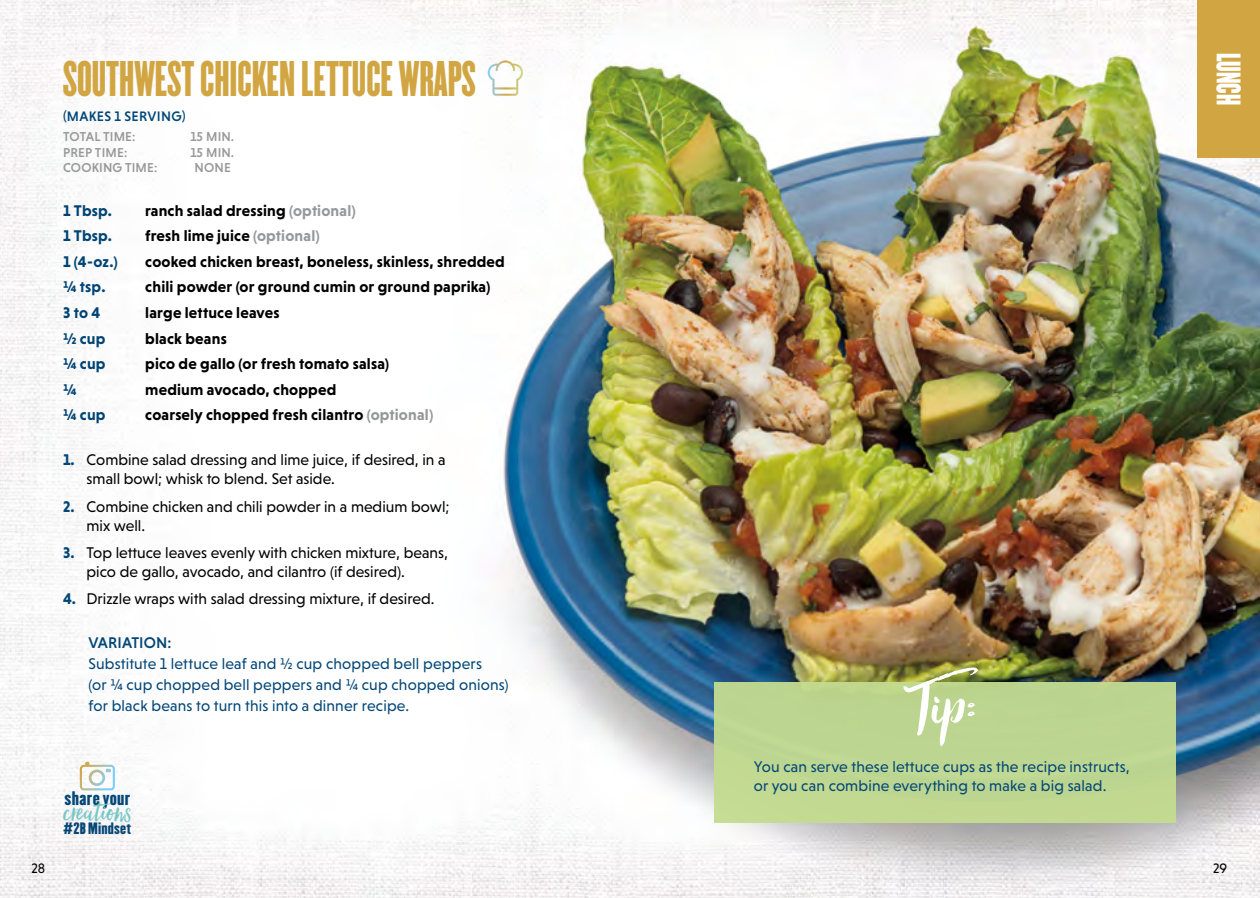
<style>
.page{position:relative;width:1260px;height:898px;background:#fff}
.page>*{position:absolute;margin:0;border:0;box-sizing:border-box;transform-origin:0 0}
.t1{font:87.5px "Hello Beautiful Alternates";color:#fff}
.t2{font:43.75px "Champion HTF Featherweight";color:#d1a642}
.t3{font:35px "Hello Beautiful";color:#76c7c5}
.t4{font:29.75px "Champion HTF Welterweight";color:#fff;scale:.71 1}
.t5{font:17.15px "Champion HTF Lightweight";letter-spacing:.025em;color:#044676}
.t6{font:15.75px/19.2px "Niveau Grotesk";color:#000}
.t7{font:700 15.75px "Niveau Grotesk";letter-spacing:.01em;color:#000}
.t8{font:15.75px/21px "Niveau Grotesk";letter-spacing:.01em;color:#024677}
.t9{font:700 15.75px "Niveau Grotesk";letter-spacing:.01em;color:#024677}
.t10{font:500 15.75px "Niveau Grotesk";letter-spacing:.005em;color:#024677}
.t11{font:14.35px "Champion HTF Lightweight";letter-spacing:.015em;color:#044676}
.t12{font:500 14px "Niveau Grotesk";letter-spacing:.025em;color:#024677}
.t13{font:14px "Niveau Grotesk";color:#000}
.t14{font:500 13.12px "Niveau Grotesk";letter-spacing:.015em;color:#979899}
.s1{color:#979899}
.s2{font-weight:700;color:#024677}
.s3{font-family:"Hello Beautiful"}
</style>
<div class="page">
<img style="left:0;top:0;width:614px;height:898px">
<img style="left:614px;top:0;width:646px;height:898px">
<svg style="left:488px;top:60px;width:35px;height:36px"></svg>
<svg style="left:80px;top:762px;width:35px;height:28px"></svg>
<div style="left:714px;top:682px;width:462px;height:140px;background:#bcd691"></div>
<div style="left:1197px;top:0;width:63px;height:158px;background:#d1a642"></div>
<h2 class="t2" style="left:63px;top:52px;width:414px">SOUTHWEST CHICKEN LETTUCE WRAPS</h2>
<p class="t12" style="left:63px;top:108px;width:124px">(MAKES 1 SERVING)</p>
<p class="t14" style="left:63px;top:129px;width:74px">TOTAL TIME:</p>
<p class="t14" style="left:190px;top:129px;width:45px">15 MIN.</p>
<p class="t14" style="left:63px;top:145px;width:66px">PREP TIME:</p>
<p class="t14" style="left:190px;top:145px;width:45px">15 MIN.</p>
<p class="t14" style="left:63px;top:160px;width:96px">COOKING TIME:</p>
<p class="t14" style="left:195px;top:160px;width:38px">NONE</p>
<p class="t9" style="left:63px;top:201px;width:51px">1 Tbsp.</p>
<p class="t7" style="left:145px;top:201px;width:212px">ranch salad dressing <span class="s1">(optional)</span></p>
<p class="t9" style="left:63px;top:227px;width:51px">1 Tbsp.</p>
<p class="t7" style="left:145px;top:227px;width:176px">fresh lime juice <span class="s1">(optional)</span></p>
<p class="t9" style="left:63px;top:252px;width:56px">1 (4-oz.)</p>
<p class="t7" style="left:145px;top:252px;width:361px">cooked chicken breast, boneless, skinless, shredded</p>
<p class="t9" style="left:63px;top:278px;width:44px">¼ tsp.</p>
<p class="t7" style="left:145px;top:278px;width:347px">chili powder (or ground cumin or ground paprika)</p>
<p class="t9" style="left:63px;top:304px;width:39px">3 to 4</p>
<p class="t7" style="left:145px;top:304px;width:136px">large lettuce leaves</p>
<p class="t9" style="left:63px;top:329px;width:44px">½ cup</p>
<p class="t7" style="left:145px;top:329px;width:83px">black beans</p>
<p class="t9" style="left:63px;top:355px;width:44px">¼ cup</p>
<p class="t7" style="left:145px;top:355px;width:245px">pico de gallo (or fresh tomato salsa)</p>
<p class="t9" style="left:63px;top:380px;width:15px">¼</p>
<p class="t7" style="left:145px;top:380px;width:193px">medium avocado, chopped</p>
<p class="t9" style="left:63px;top:406px;width:44px">¼ cup</p>
<p class="t7" style="left:145px;top:406px;width:289px">coarsely chopped fresh cilantro <span class="s1">(optional)</span></p>
<p class="t6" style="left:87px;top:450px;width:361px;text-indent:-24px"><span class="s2">1.</span> Combine salad dressing and lime juice, if desired, in a small bowl; whisk to blend. Set aside.</p>
<p class="t6" style="left:87px;top:496px;width:364px;text-indent:-24px"><span class="s2">2.</span> Combine chicken and chili powder in a medium bowl; mix well.</p>
<p class="t6" style="left:87px;top:543px;width:363px;text-indent:-24px"><span class="s2">3.</span> Top lettuce leaves evenly with chicken mixture, beans, pico de gallo, avocado, and cilantro (if desired).</p>
<p class="t6" style="left:63px;top:589px;width:373px"><span class="s2">4.</span> Drizzle wraps with salad dressing mixture, if desired.</p>
<p class="t10" style="left:88px;top:633px;width:85px">VARIATION:</p>
<p class="t8" style="left:88px;top:653px;width:422px">Substitute 1 lettuce leaf and ½ cup chopped bell peppers<br>(or ¼ cup chopped bell peppers and ¼ cup chopped onions) for black beans to turn this into a dinner recipe.</p>
<p class="t13" style="left:32px;top:860px;width:15px">28</p>
<p class="t5" style="left:65px;top:787px;width:67px">share your</p>
<h3 class="t3" style="left:63px;top:792px;width:70px">creations</h3>
<p class="t11" style="left:63px;top:819px;width:69px">#2B Mindset</p>
<h3 class="t4" style="left:1248px;top:53px;width:75px;rotate:90deg">LUNCH</h3>
<h1 class="t1" style="left:913px;top:664px;width:77px">Tip<span class="s3">:</span></h1>
<p class="t8" style="left:754px;top:757px;width:378px;line-height:19.2px">You can serve these lettuce cups as the recipe instructs, or you can combine everything to make a big salad.</p>
<p class="t13" style="left:1213px;top:860px;width:16px">29</p>
</div>
